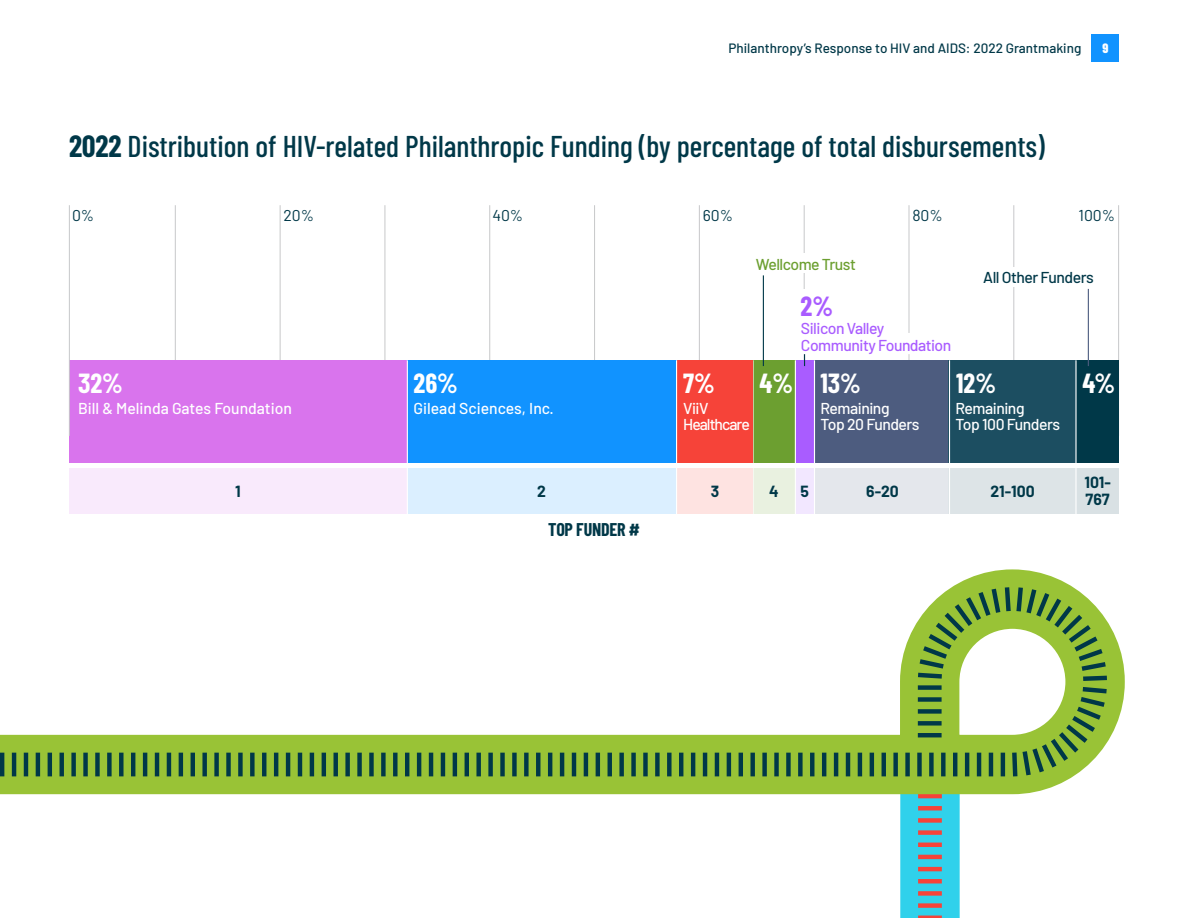
<style>
.page{position:relative;width:1188px;height:918px;background:#fff}
.page>*{position:absolute;margin:0;border:0;box-sizing:border-box;transform-origin:0 0}
.Chart_title_-_BarCond_20pt{font:500 30px "Barlow Condensed";color:#003848}
.Chart_numbers_-_BarCond_18pt{font:700 27px "Barlow Condensed";color:#fff}
.Chart_numbers_-_BarCond_18pt-2{font:700 27px "Barlow Condensed";color:#a95cff}
.Chart_numbers_-_BarCond_12pt{font:700 18px "Barlow Condensed";letter-spacing:-.01em;color:#003848}
.Body_-_Barlow_10_5_navy{font:500 15.75px "Barlow";color:#fff}
.Body_-_Barlow_10_5_navy-2{font:500 15.75px/16.5px "Barlow";letter-spacing:-.03em;color:#fff}
.Body_-_Barlow_10_5_navy-3{font:500 15.75px/16.5px "Barlow";letter-spacing:-.03em;color:#a95cff}
.Body_-_Barlow_10_5_navy-4{font:700 15.75px/16.5px "Barlow";color:#003848}
.t1{font:15.75px "Barlow";color:#003848}
.Body_-_Barlow_10_5_navy-5{font:500 15.75px "Barlow";letter-spacing:-.03em;color:#003848}
.Body_-_Barlow_10_5_navy-6{font:500 15.75px/16.5px "Barlow";letter-spacing:-.06em;color:#fff}
.Body_-_Barlow_10_5_navy-7{font:500 15.75px "Barlow";letter-spacing:-.03em;color:#6c9f30}
.t2{font:500 13.5px "Barlow";color:#003848}
.t3{font:800 13.5px "Barlow Condensed";color:#fff}
.s1{font-weight:700}
</style>
<div class="page">
<hr style="left:594px;top:205px;width:1px;height:231px;background:#c7c8ca">
<hr style="left:804px;top:205px;width:1px;height:231px;background:#c7c8ca">
<hr style="left:280px;top:205px;width:1px;height:231px;background:#c7c8ca">
<hr style="left:175px;top:205px;width:1px;height:231px;background:#c7c8ca">
<hr style="left:489px;top:205px;width:1px;height:231px;background:#c7c8ca">
<hr style="left:385px;top:205px;width:1px;height:231px;background:#c7c8ca">
<hr style="left:699px;top:205px;width:1px;height:231px;background:#c7c8ca">
<hr style="left:909px;top:205px;width:1px;height:231px;background:#c7c8ca">
<hr style="left:1013px;top:205px;width:1px;height:231px;background:#c7c8ca">
<hr style="left:1118px;top:205px;width:1px;height:231px;background:#c7c8ca">
<div style="left:753px;top:360px;width:43px;height:103px;background:#6c9f30"></div>
<div style="left:753px;top:468px;width:43px;height:45px;background:#e9f1e0"></div>
<div style="left:1076px;top:360px;width:43px;height:103px;background:#003848"></div>
<div style="left:1076px;top:468px;width:43px;height:45px;background:#d9e1e4"></div>
<div style="left:796px;top:360px;width:18px;height:103px;background:#a95cff"></div>
<div style="left:796px;top:468px;width:18px;height:45px;background:#f2e7ff"></div>
<div style="left:70px;top:360px;width:337px;height:103px;background:#d974ed"></div>
<div style="left:70px;top:468px;width:337px;height:45px;background:#f9eafc"></div>
<div style="left:408px;top:360px;width:269px;height:103px;background:#1193ff"></div>
<div style="left:408px;top:468px;width:269px;height:45px;background:#dbefff"></div>
<div style="left:814px;top:360px;width:135px;height:103px;background:#4d5c7f"></div>
<div style="left:814px;top:468px;width:135px;height:45px;background:#e4e7ec"></div>
<div style="left:949px;top:360px;width:127px;height:103px;background:#1c4e61"></div>
<div style="left:949px;top:468px;width:127px;height:45px;background:#dde4e7"></div>
<div style="left:801px;top:289px;width:36px;height:29px;background:#fff"></div>
<hr style="left:69px;top:205px;width:1px;height:231px;background:#c7c8ca">
<hr style="left:752px;top:360px;width:2px;height:105px;background:#fff">
<hr style="left:752px;top:468px;width:2px;height:47px;background:#fff">
<hr style="left:1075px;top:360px;width:2px;height:105px;background:#fff">
<hr style="left:1075px;top:468px;width:2px;height:47px;background:#fff">
<hr style="left:795px;top:360px;width:1px;height:105px;background:#fff">
<hr style="left:795px;top:468px;width:1px;height:47px;background:#fff">
<hr style="left:814px;top:360px;width:1px;height:105px;background:#fff">
<hr style="left:814px;top:468px;width:1px;height:47px;background:#fff">
<hr style="left:949px;top:360px;width:1px;height:105px;background:#fff">
<hr style="left:949px;top:468px;width:1px;height:47px;background:#fff">
<div style="left:677px;top:360px;width:75px;height:103px;background:#f64339"></div>
<div style="left:677px;top:468px;width:75px;height:45px;background:#fee3e1"></div>
<hr style="left:676px;top:360px;width:1px;height:105px;background:#fff">
<hr style="left:676px;top:468px;width:1px;height:47px;background:#fff">
<hr style="left:763px;top:275px;width:1px;height:91px;background:#003848">
<hr style="left:1088px;top:289px;width:1px;height:77px;background:#4d5c7f">
<div style="left:756px;top:254px;width:113px;height:19px;background:#fff"></div>
<div style="left:983px;top:267px;width:113px;height:19px;background:#fff"></div>
<svg style="left:803px;top:318px;width:148px;height:48px"></svg>
<div style="left:900px;top:794px;width:60px;height:124px;background:#30d1eb"></div>
<div style="left:918px;top:830px;width:24px;height:5px;background:#f64339"></div>
<hr style="left:918px;top:843px;width:24px;height:4px;background:#f64339">
<hr style="left:918px;top:855px;width:24px;height:4px;background:#f64339">
<hr style="left:918px;top:867px;width:24px;height:4px;background:#f64339">
<hr style="left:918px;top:879px;width:24px;height:4px;background:#f64339">
<div style="left:918px;top:891px;width:24px;height:5px;background:#f64339"></div>
<div style="left:918px;top:903px;width:24px;height:5px;background:#f64339"></div>
<hr style="left:918px;top:916px;width:24px;height:2px;background:#f64339">
<svg style="left:0;top:569px;width:1125px;height:255px"></svg>
<svg style="left:0;top:583px;width:1112px;height:198px"></svg>
<div style="left:1092px;top:34px;width:27px;height:27px;background:#1193ff"></div>
<p class="t2" style="left:729px;top:38px;width:354px">Philanthropy’s Response to HIV and AIDS: 2022 Grantmaking</p>
<p class="t3" style="left:1102px;top:40px;width:8px">9</p>
<h4 class="Chart_title_-_BarCond_20pt" style="left:69px;top:127px;width:977px"><span class="s1">2022</span> Distribution of HIV-related Philanthropic Funding (by percentage of total disbursements)</h4>
<p class="t1" style="left:72px;top:204px;width:24px">0%</p>
<p class="t1" style="left:283px;top:204px;width:32px">20%</p>
<p class="t1" style="left:492px;top:204px;width:32px">40%</p>
<p class="t1" style="left:703px;top:204px;width:32px">60%</p>
<p class="t1" style="left:912px;top:204px;width:32px">80%</p>
<p class="t1" style="left:1079px;top:204px;width:38px">100%</p>
<p class="Body_-_Barlow_10_5_navy-7" style="left:756px;top:252px;width:102px">Wellcome Trust</p>
<p class="Chart_numbers_-_BarCond_18pt-2" style="left:801px;top:290px;width:34px">2%</p>
<p class="Body_-_Barlow_10_5_navy-3" style="left:801px;top:319px;width:152px">Silicon Valley<br>Community Foundation</p>
<p class="Body_-_Barlow_10_5_navy-5" style="left:983px;top:266px;width:112px">All Other Funders</p>
<p class="Chart_numbers_-_BarCond_18pt" style="left:78px;top:367px;width:46px">32%</p>
<p class="Body_-_Barlow_10_5_navy" style="left:78px;top:397px;width:216px">Bill &amp; Melinda Gates Foundation</p>
<p class="Body_-_Barlow_10_5_navy" style="left:414px;top:397px;width:142px">Gilead Sciences, Inc.</p>
<p class="Chart_numbers_-_BarCond_18pt" style="left:414px;top:367px;width:46px">26%</p>
<p class="Chart_numbers_-_BarCond_18pt" style="left:760px;top:367px;width:35px">4%</p>
<p class="Chart_numbers_-_BarCond_18pt" style="left:820px;top:367px;width:42px">13%</p>
<p class="Chart_numbers_-_BarCond_18pt" style="left:956px;top:367px;width:42px">12%</p>
<p class="Chart_numbers_-_BarCond_18pt" style="left:1083px;top:367px;width:34px">4%</p>
<p class="Chart_numbers_-_BarCond_18pt" style="left:683px;top:367px;width:33px">7%</p>
<p class="Body_-_Barlow_10_5_navy-6" style="left:683px;top:399px;width:68px">ViiV<br>Healthcare</p>
<p class="Body_-_Barlow_10_5_navy-2" style="left:820px;top:399px;width:101px">Remaining<br>Top 20 Funders</p>
<p class="Body_-_Barlow_10_5_navy-2" style="left:956px;top:399px;width:106px">Remaining<br>Top 100 Funders</p>
<p class="Body_-_Barlow_10_5_navy-4" style="left:235px;top:482px;width:7px">1</p>
<p class="Body_-_Barlow_10_5_navy-4" style="left:537px;top:482px;width:10px">2</p>
<p class="Body_-_Barlow_10_5_navy-4" style="left:711px;top:482px;width:10px">3</p>
<p class="Body_-_Barlow_10_5_navy-4" style="left:769px;top:482px;width:11px">4</p>
<p class="Body_-_Barlow_10_5_navy-4" style="left:866px;top:482px;width:34px">6-20</p>
<p class="Body_-_Barlow_10_5_navy-4" style="left:991px;top:482px;width:46px">21-100</p>
<p class="Body_-_Barlow_10_5_navy-4" style="left:1084px;top:473px;width:28px">101-<br>767</p>
<p class="Body_-_Barlow_10_5_navy-4" style="left:800px;top:482px;width:10px">5</p>
<p class="Chart_numbers_-_BarCond_12pt" style="left:548px;top:518px;width:93px">TOP FUNDER #</p>
</div>
